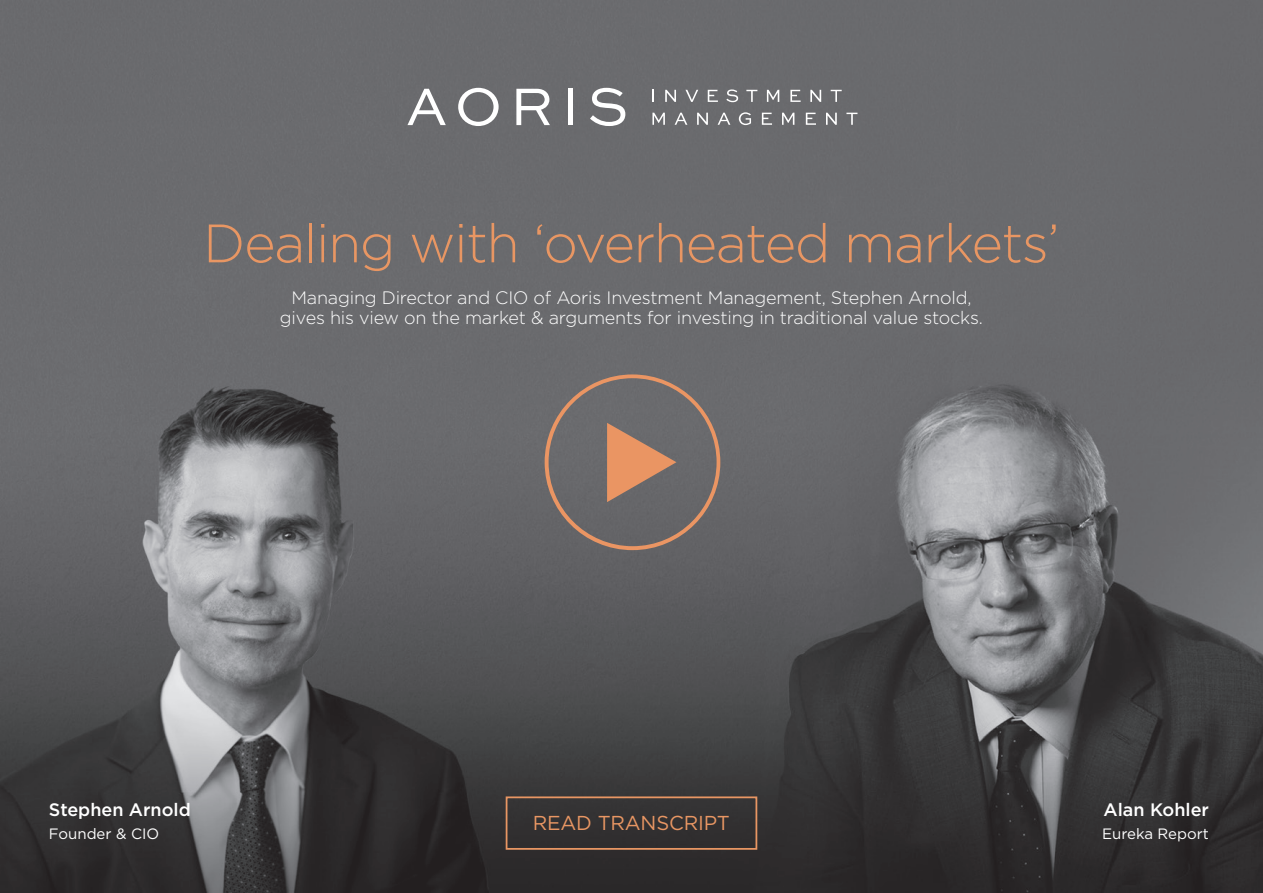
<style>
.page{position:relative;width:1263px;height:893px;background:#fff}
.page>*{position:absolute;margin:0;border:0;box-sizing:border-box;transform-origin:0 0}
.t1{font:300 54px "Gotham";letter-spacing:-.025em;color:#e89663}
.t2{font:20.1px "Gotham";letter-spacing:-.01em;color:#e89663}
.t3{font:300 18px/20.2px "Gotham";letter-spacing:-.01em;color:#fff;text-align:center}
.t4{font:500 18px "Gotham";color:#fff}
.t5{font:15px "Gotham";color:#fff}
</style>
<div class="page">
<img style="left:0;top:0;width:1263px;height:893px">
<svg style="left:652px;top:90px;width:2px;height:12px"></svg>
<svg style="left:665px;top:90px;width:11px;height:12px"></svg>
<svg style="left:685px;top:90px;width:13px;height:12px"></svg>
<svg style="left:708px;top:90px;width:10px;height:12px"></svg>
<svg style="left:726px;top:89px;width:12px;height:13px"></svg>
<svg style="left:746px;top:90px;width:11px;height:12px"></svg>
<svg style="left:767px;top:90px;width:12px;height:12px"></svg>
<svg style="left:790px;top:90px;width:11px;height:12px"></svg>
<svg style="left:810px;top:90px;width:11px;height:12px"></svg>
<svg style="left:831px;top:90px;width:11px;height:12px"></svg>
<svg style="left:652px;top:113px;width:13px;height:12px"></svg>
<svg style="left:675px;top:113px;width:12px;height:12px"></svg>
<svg style="left:697px;top:113px;width:11px;height:12px"></svg>
<svg style="left:718px;top:113px;width:12px;height:12px"></svg>
<svg style="left:739px;top:112px;width:12px;height:13px"></svg>
<svg style="left:762px;top:113px;width:10px;height:12px"></svg>
<svg style="left:782px;top:113px;width:12px;height:12px"></svg>
<svg style="left:806px;top:113px;width:10px;height:12px"></svg>
<svg style="left:826px;top:113px;width:11px;height:12px"></svg>
<svg style="left:846px;top:113px;width:11px;height:12px"></svg>
<svg style="left:407px;top:89px;width:39px;height:36px"></svg>
<svg style="left:458px;top:88px;width:41px;height:38px"></svg>
<svg style="left:516px;top:89px;width:34px;height:36px"></svg>
<div style="left:568px;top:89px;width:5px;height:36px;background:#fff"></div>
<svg style="left:590px;top:88px;width:35px;height:38px"></svg>
<div style="left:506px;top:796px;width:251px;height:54px;border:2px solid #e89663"></div>
<svg style="left:545px;top:374px;width:175px;height:176px;background:#7c6f69"></svg>
<h1 class="t1" style="left:203px;top:214px;width:858px">Dealing with ‘overheated markets’</h1>
<p class="t3" style="left:280px;top:287px;width:705px">Managing Director and CIO of Aoris Investment Management, Stephen Arnold, gives his view on the market &amp; arguments for investing in traditional value stocks.</p>
<p class="t4" style="left:49px;top:800px;width:143px">Stephen Arnold</p>
<p class="t5" style="left:49px;top:825px;width:112px">Founder &amp; CIO</p>
<p class="t2" style="left:533px;top:811px;width:199px">READ TRANSCRIPT</p>
<p class="t4" style="left:1103px;top:800px;width:107px">Alan Kohler</p>
<p class="t5" style="left:1102px;top:825px;width:108px">Eureka Report</p>
</div>
